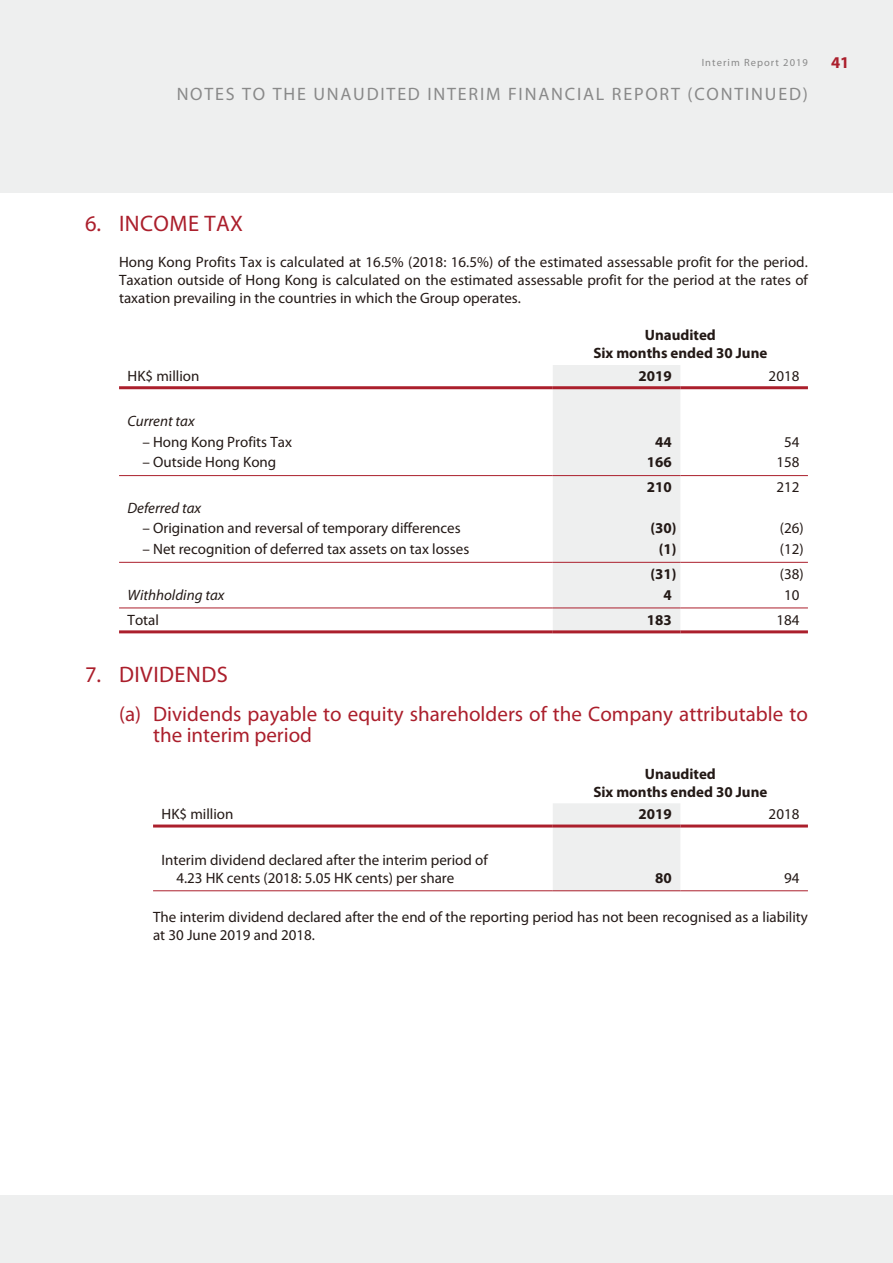
<style>
.page{position:relative;width:893px;height:1263px;background:#eeefef}
.page>*{position:absolute;margin:0;border:0;box-sizing:border-box;transform-origin:0 0}
.t1{font:22.5px "Myriad Pro";letter-spacing:.02em;color:#ab1f2c}
.t2{font:21px/21px "Myriad Pro";color:#ab1f2c}
.t3{font:18px "Myriad Pro";letter-spacing:.1em;color:#898989}
.t4{font:700 16.5px "Myriad Pro";color:#ab1f2c}
.t5{font:15px/18px "Myriad Pro";color:#231916}
.t6{font:700 15px/18px "Myriad Pro";color:#231916;text-align:center}
.t7{font:italic 15px "Myriad Pro";color:#231916}
.t8{font:10.5px "Myriad Pro";letter-spacing:.1em;color:#898989}
</style>
<div class="page">
<div style="left:0;top:193px;width:893px;height:1002px;background:#fff"></div>
<div style="left:553px;top:365px;width:127px;height:265px;background:#eeefef"></div>
<hr style="left:119px;top:386px;width:434px;height:3px;background:#ab1f2c">
<hr style="left:553px;top:386px;width:127px;height:3px;background:#ab1f2c">
<hr style="left:680px;top:386px;width:128px;height:3px;background:#ab1f2c">
<hr style="left:119px;top:475px;width:434px;height:1px;background:#ab1f2c">
<hr style="left:553px;top:475px;width:127px;height:1px;background:#ab1f2c">
<hr style="left:680px;top:475px;width:128px;height:1px;background:#ab1f2c">
<hr style="left:119px;top:562px;width:434px;height:1px;background:#ab1f2c">
<hr style="left:553px;top:562px;width:127px;height:1px;background:#ab1f2c">
<hr style="left:680px;top:562px;width:128px;height:1px;background:#ab1f2c">
<hr style="left:119px;top:607px;width:434px;height:1px;background:#ab1f2c">
<hr style="left:553px;top:607px;width:127px;height:1px;background:#ab1f2c">
<hr style="left:680px;top:607px;width:128px;height:1px;background:#ab1f2c">
<hr style="left:119px;top:630px;width:434px;height:3px;background:#ab1f2c">
<hr style="left:553px;top:630px;width:127px;height:3px;background:#ab1f2c">
<hr style="left:680px;top:630px;width:128px;height:3px;background:#ab1f2c">
<div style="left:553px;top:803px;width:127px;height:87px;background:#eeefef"></div>
<hr style="left:153px;top:824px;width:400px;height:3px;background:#ab1f2c">
<hr style="left:553px;top:824px;width:127px;height:3px;background:#ab1f2c">
<hr style="left:680px;top:824px;width:128px;height:3px;background:#ab1f2c">
<hr style="left:153px;top:890px;width:400px;height:1px;background:#ab1f2c">
<hr style="left:553px;top:890px;width:127px;height:1px;background:#ab1f2c">
<hr style="left:680px;top:890px;width:128px;height:1px;background:#ab1f2c">
<p class="t8" style="left:702px;top:59px;width:108px">Interim Report 2019</p>
<p class="t4" style="left:831px;top:56px;width:20px">41</p>
<p class="t3" style="left:177px;top:87px;width:633px">NOTES TO THE UNAUDITED INTERIM FINANCIAL REPORT (CONTINUED)</p>
<h1 class="t1" style="left:85px;top:215px;width:160px">6. INCOME TAX</h1>
<p class="t5" style="left:119px;top:255px;width:690px;text-align:justify">Hong Kong Profits Tax is calculated at 16.5% (2018: 16.5%) of the estimated assessable profit for the period.<br>Taxation outside of Hong Kong is calculated on the estimated assessable profit for the period at the rates of taxation prevailing in the countries in which the Group operates.</p>
<p class="t6" style="left:593px;top:328px;width:176px">Unaudited<br>Six months ended 30 June</p>
<p class="t5" style="left:128px;top:368px;width:73px">HK$ million</p>
<p class="t6" style="left:639px;top:368px;width:35px">2019</p>
<p class="t5" style="left:769px;top:368px;width:32px">2018</p>
<p class="t7" style="left:128px;top:415px;width:69px">Current tax</p>
<p class="t5" style="left:142px;top:434px;width:151px">– Hong Kong Profits Tax</p>
<p class="t6" style="left:655px;top:434px;width:18px">44</p>
<p class="t5" style="left:784px;top:434px;width:17px">54</p>
<p class="t5" style="left:142px;top:455px;width:135px">– Outside Hong Kong</p>
<p class="t6" style="left:647px;top:455px;width:26px">166</p>
<p class="t5" style="left:776px;top:455px;width:25px">158</p>
<p class="t6" style="left:647px;top:480px;width:26px">210</p>
<p class="t5" style="left:776px;top:480px;width:25px">212</p>
<p class="t7" style="left:128px;top:502px;width:75px">Deferred tax</p>
<p class="t5" style="left:142px;top:521px;width:320px">– Origination and reversal of temporary differences</p>
<p class="t6" style="left:650px;top:521px;width:28px">(30)</p>
<p class="t5" style="left:780px;top:521px;width:25px">(26)</p>
<p class="t5" style="left:142px;top:541px;width:328px">– Net recognition of deferred tax assets on tax losses</p>
<p class="t6" style="left:659px;top:541px;width:19px">(1)</p>
<p class="t5" style="left:780px;top:541px;width:25px">(12)</p>
<p class="t6" style="left:650px;top:566px;width:28px">(31)</p>
<p class="t5" style="left:780px;top:567px;width:25px">(38)</p>
<p class="t7" style="left:128px;top:589px;width:98px">Withholding tax</p>
<p class="t6" style="left:663px;top:587px;width:10px">4</p>
<p class="t5" style="left:784px;top:587px;width:17px">10</p>
<p class="t5" style="left:128px;top:612px;width:33px">Total</p>
<p class="t6" style="left:647px;top:612px;width:26px">183</p>
<p class="t5" style="left:776px;top:612px;width:25px">184</p>
<h1 class="t1" style="left:85px;top:666px;width:144px">7. DIVIDENDS</h1>
<h2 class="t2" style="left:153px;top:705px;width:656px;text-indent:-34px">(a) Dividends payable to equity shareholders of the Company attributable to the interim period</h2>
<p class="t6" style="left:593px;top:766px;width:176px">Unaudited<br>Six months ended 30 June</p>
<p class="t5" style="left:162px;top:806px;width:73px">HK$ million</p>
<p class="t6" style="left:639px;top:806px;width:35px">2019</p>
<p class="t5" style="left:769px;top:806px;width:32px">2018</p>
<p class="t5" style="left:176px;top:852px;width:313px;text-indent:-15px">Interim dividend declared after the interim period of<br>4.23 HK cents (2018: 5.05 HK cents) per share</p>
<p class="t6" style="left:655px;top:870px;width:18px">80</p>
<p class="t5" style="left:784px;top:870px;width:17px">94</p>
<p class="t5" style="left:153px;top:910px;width:656px">The interim dividend declared after the end of the reporting period has not been recognised as a liability at 30 June 2019 and 2018.</p>
</div>
